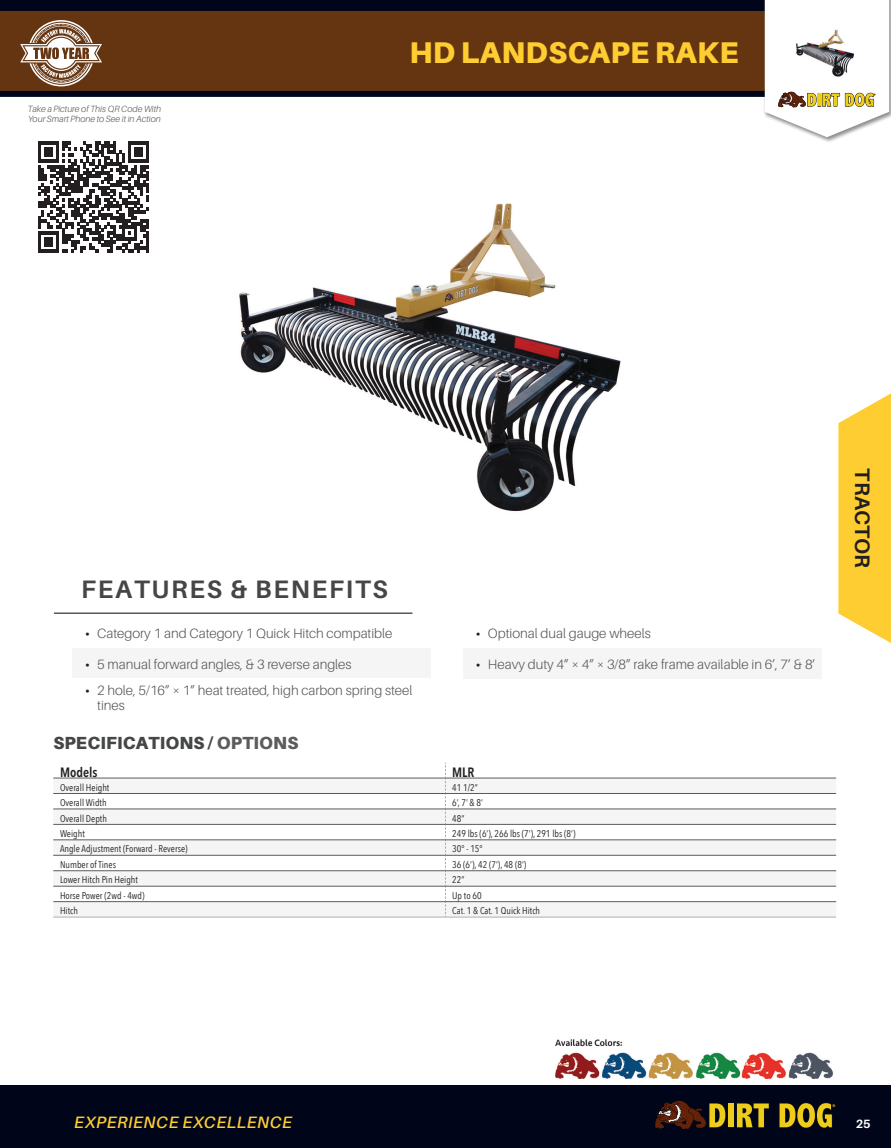
<style>
.page{position:relative;width:891px;height:1148px;background:#fff}
.page>*{position:absolute;margin:0;border:0;box-sizing:border-box;transform-origin:0 0}
.Product_name{font:900 30px "Aileron";letter-spacing:.01em;color:#fecd32}
.t1{font:700 25.2px "Aileron";letter-spacing:.07em;color:#454647}
.t2{font:700 21px "Aileron";letter-spacing:.005em;color:#231f20}
.t3{font:900 17.55px "Aileron";letter-spacing:.01em;color:#454647}
.t4{font:italic 600 16.5px "Aileron";letter-spacing:.025em;color:#fecd32}
.t5{font:300 13.5px/15px "Aileron";color:#57585a}
.t6{font:600 13.5px "Avenir Next Condensed";color:#231f20}
.t7{font:700 12px "Aileron";color:#fff}
.t8{font:9.75px "Avenir Next Condensed";color:#231f20}
.t9{font:italic 300 9px/9.8px "Aileron";color:#57585a}
.s1{font-weight:700;font-size:12.75px;color:#231f20}
.s2{color:#5c5c5f}
</style>
<div class="page">
<svg style="left:838px;top:393px;width:53px;height:250px;background:#fed34c"></svg>
<div style="left:0;top:0;width:883px;height:55px;background:#00051a"></div>
<div style="left:0;top:12px;width:883px;height:79px;background:#653512"></div>
<div style="left:0;top:91px;width:883px;height:6px;background:#00051a"></div>
<div style="left:763px;top:0;width:128px;height:143px;background:#231f20;opacity:.5"></div>
<div style="left:0;top:1085px;width:891px;height:63px;background:#00051a"></div>
<svg style="left:765px;top:0;width:124px;height:137px"></svg>
<svg style="left:655px;top:1100px;width:181px;height:29px"></svg>
<svg style="left:20px;top:20px;width:82px;height:66px"></svg>
<img style="left:555px;top:1039px;width:279px;height:39px">
<svg style="left:38px;top:141px;width:111px;height:111px"></svg>
<hr style="left:146px;top:231px;width:3px;height:21px;background:#231f20">
<img style="left:790px;top:26px;width:71px;height:53px">
<div style="left:72px;top:648px;width:359px;height:30px;background:#f5f5f6"></div>
<hr style="left:54px;top:612px;width:358px;height:2px;background:#454647">
<div style="left:463px;top:648px;width:359px;height:30px;background:#f5f5f6"></div>
<img style="left:239px;top:203px;width:382px;height:309px">
<svg style="left:53px;top:778px;width:783px;height:125px;fill:#f5f5f6"></svg>
<svg style="left:53px;top:794px;width:783px;height:107px"></svg>
<svg style="left:445px;top:762px;width:1px;height:154px"></svg>
<hr style="left:53px;top:777px;width:393px;height:1px;background:#5c5c5f">
<hr style="left:446px;top:777px;width:390px;height:1px;background:#5c5c5f">
<hr style="left:53px;top:824px;width:393px;height:1px;background:#5c5c5f">
<hr style="left:446px;top:824px;width:390px;height:1px;background:#5c5c5f">
<hr style="left:53px;top:916px;width:393px;height:1px;background:#adaeb2">
<hr style="left:446px;top:916px;width:390px;height:1px;background:#adaeb2">
<hr style="left:53px;top:793px;width:393px;height:1px;background:#5c5c5f">
<hr style="left:446px;top:793px;width:390px;height:1px;background:#5c5c5f">
<hr style="left:53px;top:808px;width:393px;height:1px;background:#5c5c5f">
<hr style="left:446px;top:808px;width:390px;height:1px;background:#5c5c5f">
<hr style="left:53px;top:839px;width:393px;height:1px;background:#5c5c5f">
<hr style="left:446px;top:839px;width:390px;height:1px;background:#5c5c5f">
<hr style="left:53px;top:855px;width:393px;height:1px;background:#5c5c5f">
<hr style="left:446px;top:855px;width:390px;height:1px;background:#5c5c5f">
<hr style="left:53px;top:870px;width:393px;height:1px;background:#5c5c5f">
<hr style="left:446px;top:870px;width:390px;height:1px;background:#5c5c5f">
<hr style="left:53px;top:886px;width:393px;height:1px;background:#5c5c5f">
<hr style="left:446px;top:886px;width:390px;height:1px;background:#5c5c5f">
<hr style="left:53px;top:901px;width:393px;height:1px;background:#5c5c5f">
<hr style="left:446px;top:901px;width:390px;height:1px;background:#5c5c5f">
<p class="t9" style="left:28px;top:104px;width:135px">Take a Picture of This QR Code With<br>Your Smart Phone to See it in Action</p>
<p class="Product_name" style="left:409px;top:35px;width:331px">HD LANDSCAPE RAKE</p>
<p class="t1" style="left:81px;top:574px;width:308px">FEATURES &amp; BENEFITS</p>
<p class="t5" style="left:85px;top:626px;width:309px"><span class="s1">•</span> Category 1 and Category 1 Quick Hitch compatible</p>
<p class="t5" style="left:85px;top:656px;width:268px"><span class="s1">•</span> 5 manual forward angles, &amp; 3 reverse angles</p>
<p class="t5" style="left:97px;top:683px;width:317px;text-indent:-12px"><span class="s1">•</span> 2 hole, 5/16” × 1” heat treated, high carbon spring steel tines</p>
<p class="t3" style="left:53px;top:733px;width:247px">SPECIFICATIONS / <span class="s2">OPTIONS</span></p>
<p class="t5" style="left:476px;top:626px;width:177px"><span class="s1">•</span> Optional dual gauge wheels</p>
<p class="t5" style="left:476px;top:656px;width:341px"><span class="s1">•</span> Heavy duty 4” × 4” × 3/8” rake frame available in 6’, 7’ &amp; 8’</p>
<p class="t6" style="left:60px;top:760px;width:39px">Models</p>
<p class="t6" style="left:452px;top:760px;width:24px">MLR</p>
<p class="t8" style="left:60px;top:779px;width:51px">Overall Height</p>
<p class="t8" style="left:452px;top:779px;width:27px">41 1/2”</p>
<p class="t8" style="left:60px;top:794px;width:48px">Overall Width</p>
<p class="t8" style="left:452px;top:794px;width:32px">6’, 7’ &amp; 8’</p>
<p class="t8" style="left:60px;top:809px;width:48px">Overall Depth</p>
<p class="t8" style="left:452px;top:809px;width:14px">48”</p>
<p class="t8" style="left:60px;top:825px;width:26px">Weight</p>
<p class="t8" style="left:452px;top:825px;width:125px">249 lbs (6’), 266 lbs (7’), 291 lbs (8’)</p>
<p class="t8" style="left:60px;top:840px;width:129px">Angle Adjustment (Forward - Reverse)</p>
<p class="t8" style="left:452px;top:840px;width:32px">30° - 15°</p>
<p class="t8" style="left:60px;top:856px;width:57px">Number of Tines</p>
<p class="t8" style="left:452px;top:856px;width:76px">36 (6’), 42 (7’), 48 (8’)</p>
<p class="t8" style="left:60px;top:871px;width:79px">Lower Hitch Pin Height</p>
<p class="t8" style="left:452px;top:871px;width:14px">22”</p>
<p class="t8" style="left:60px;top:887px;width:86px">Horse Power (2wd - 4wd)</p>
<p class="t8" style="left:452px;top:887px;width:31px">Up to 60</p>
<p class="t8" style="left:60px;top:902px;width:19px">Hitch</p>
<p class="t8" style="left:452px;top:902px;width:89px">Cat. 1 &amp; Cat. 1 Quick Hitch</p>
<h3 class="t2" style="left:874px;top:468px;width:101px;rotate:90deg">TRACTOR</h3>
<h3 class="t4" style="left:74px;top:1113px;width:219px">EXPERIENCE EXCELLENCE</h3>
<p class="t7" style="left:856px;top:1116px;width:16px">25</p>
</div>
